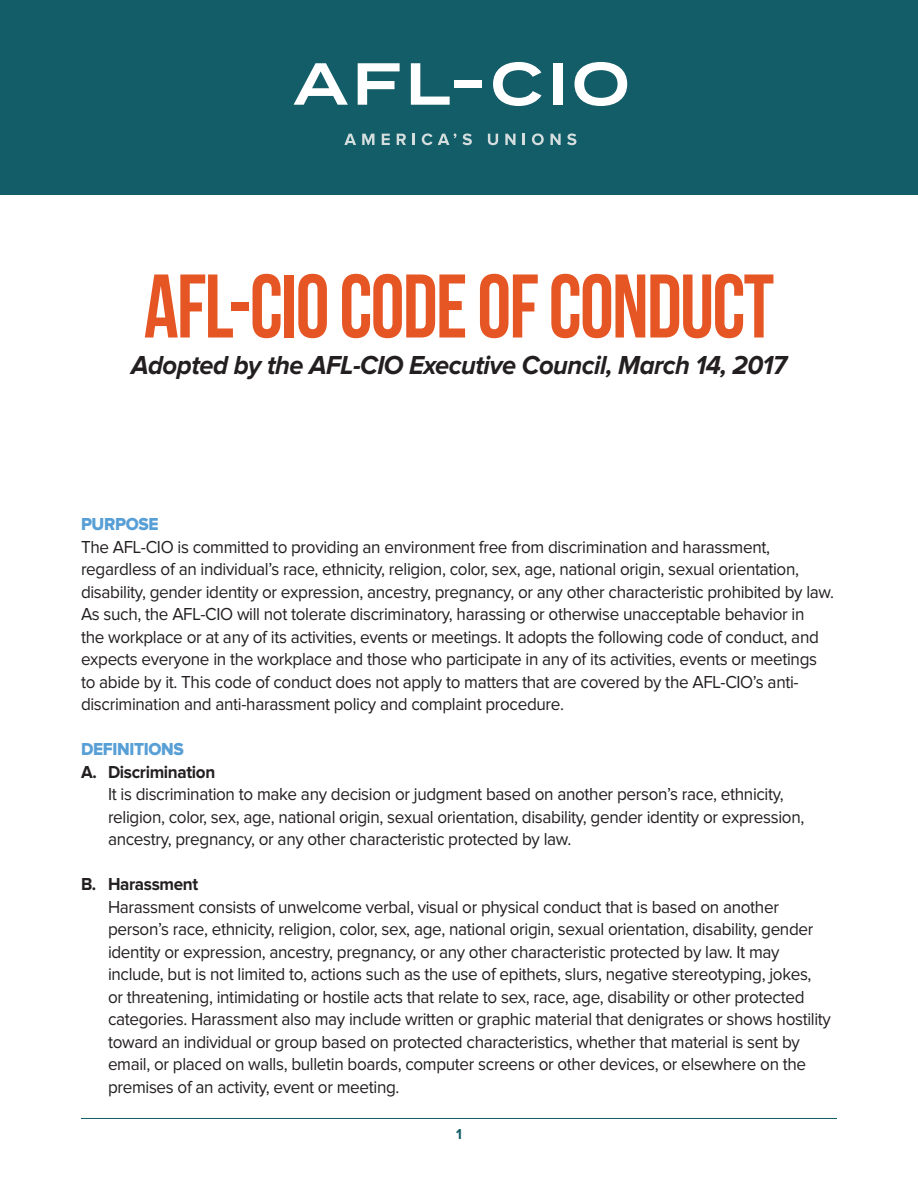
<style>
.page{position:relative;width:918px;height:1188px;background:#fff}
.page>*{position:absolute;margin:0;border:0;box-sizing:border-box;transform-origin:0 0}
.t1{font:700 90px "Bebas Neue";letter-spacing:-.02em;color:#e65524;scale:.95 1}
.t2{font:italic 700 27px "Proxima Nova";letter-spacing:-.02em;color:#231f20;scale:.95 1}
.t3{font:18px/22.5px "Proxima Nova";letter-spacing:-.02em;color:#231f20;scale:.95 1}
.t4{font:700 18px "Proxima Nova";letter-spacing:-.02em;color:#231f20;scale:.95 1}
.t5{font:18px "Proxima Nova Extrabld";letter-spacing:-.02em;color:#589fd6;scale:.95 1}
.t6{font:700 15px "Proxima Nova";color:#125d67;scale:.94 1}
</style>
<div class="page">
<hr style="left:81px;top:1118px;width:756px;height:1px;background:#125d67">
<div style="left:0;top:0;width:918px;height:194px;background:#125d67"></div>
<svg style="left:344px;top:134px;width:12px;height:11px"></svg>
<svg style="left:362px;top:134px;width:12px;height:11px"></svg>
<svg style="left:382px;top:134px;width:8px;height:11px"></svg>
<svg style="left:397px;top:134px;width:9px;height:11px"></svg>
<svg style="left:413px;top:134px;width:2px;height:11px"></svg>
<svg style="left:422px;top:133px;width:34px;height:12px"></svg>
<svg style="left:463px;top:133px;width:9px;height:12px"></svg>
<svg style="left:488px;top:134px;width:10px;height:11px"></svg>
<svg style="left:505px;top:134px;width:11px;height:11px"></svg>
<svg style="left:523px;top:134px;width:2px;height:11px"></svg>
<svg style="left:532px;top:133px;width:12px;height:12px"></svg>
<svg style="left:550px;top:134px;width:11px;height:11px"></svg>
<svg style="left:567px;top:133px;width:9px;height:12px"></svg>
<svg style="left:294px;top:63px;width:54px;height:42px"></svg>
<svg style="left:358px;top:63px;width:42px;height:42px"></svg>
<svg style="left:411px;top:63px;width:39px;height:42px"></svg>
<svg style="left:493px;top:62px;width:49px;height:44px"></svg>
<div style="left:553px;top:63px;width:10px;height:42px;background:#fff"></div>
<svg style="left:575px;top:62px;width:52px;height:44px"></svg>
<div style="left:455px;top:80px;width:27px;height:8px;background:#fff"></div>
<h1 class="t1" style="left:144px;top:257px;width:665px">AFL-CIO CODE OF CONDUCT</h1>
<h2 class="t2" style="left:131px;top:349px;width:692px">Adopted by the AFL-CIO Executive Council, March 14, 2017</h2>
<p class="t5" style="left:81px;top:514px;width:83px">PURPOSE</p>
<p class="t3" style="left:81px;top:536px;width:794px">The AFL-CIO is committed to providing an environment free from discrimination and harassment, regardless of an individual’s race, ethnicity, religion, color, sex, age, national origin, sexual orientation, disability, gender identity or expression, ancestry, pregnancy, or any other characteristic prohibited by law.<br>As such, the AFL-CIO will not tolerate discriminatory, harassing or otherwise unacceptable behavior in<br>the workplace or at any of its activities, events or meetings. It adopts the following code of conduct, and expects everyone in the workplace and those who participate in any of its activities, events or meetings to abide by it. This code of conduct does not apply to matters that are covered by the AFL-CIO’s anti&shy;discrimination and anti-harassment policy and complaint procedure.</p>
<p class="t5" style="left:81px;top:739px;width:110px">DEFINITIONS</p>
<p class="t4" style="left:81px;top:762px;width:143px">A. Discrimination</p>
<p class="t3" style="left:108px;top:784px;width:735px">It is discrimination to make any decision or judgment based on another person’s race, ethnicity, religion, color, sex, age, national origin, sexual orientation, disability, gender identity or expression, ancestry, pregnancy, or any other characteristic protected by law.</p>
<p class="t4" style="left:81px;top:874px;width:125px">B. Harassment</p>
<p class="t3" style="left:108px;top:896px;width:763px">Harassment consists of unwelcome verbal, visual or physical conduct that is based on another person’s race, ethnicity, religion, color, sex, age, national origin, sexual orientation, disability, gender identity or expression, ancestry, pregnancy, or any other characteristic protected by law. It may include, but is not limited to, actions such as the use of epithets, slurs, negative stereotyping, jokes, or threatening, intimidating or hostile acts that relate to sex, race, age, disability or other protected categories. Harassment also may include written or graphic material that denigrates or shows hostility toward an individual or group based on protected characteristics, whether that material is sent by email, or placed on walls, bulletin boards, computer screens or other devices, or elsewhere on the premises of an activity, event or meeting.</p>
<p class="t6" style="left:456px;top:1126px;width:8px">1</p>
</div>
